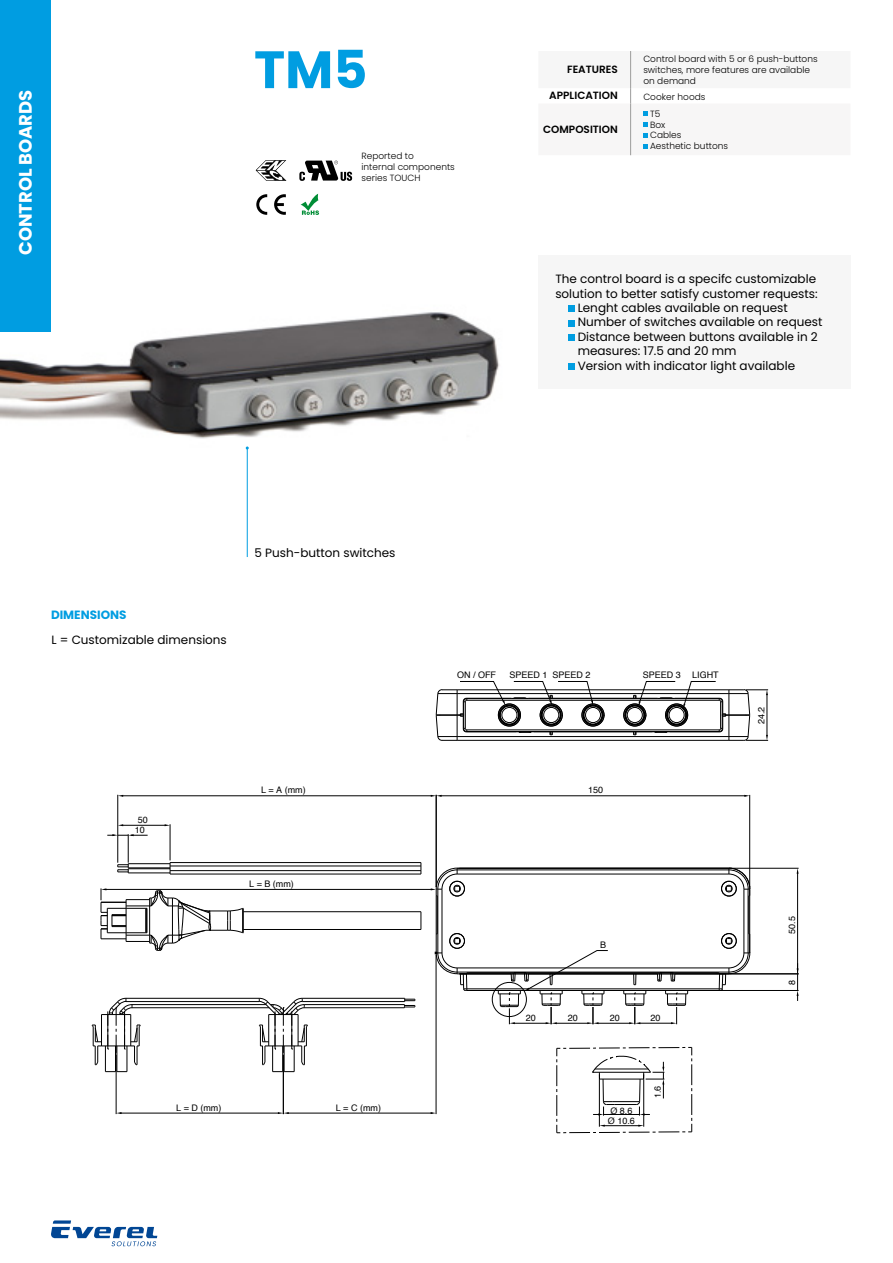
<style>
.page{position:relative;width:893px;height:1263px;background:#fff}
.page>*{position:absolute;margin:0;border:0;box-sizing:border-box;transform-origin:0 0}
.t1{font:700 52.5px "Poppins";color:#009de1}
.t2{font:700 18px "Poppins";color:#fff}
.t3{font:12px "Poppins";color:#000}
.t4{font:700 12px "Poppins";color:#009de1}
.t5{font:600 10.5px "Poppins";color:#000}
.t6{font:300 9px/10.8px "Poppins";color:#000}
.t7{font:9px/9.9px "Helvetica";color:#000;text-align:center}
</style>
<div class="page">
<div style="left:0;top:0;width:51px;height:332px;background:#009de1"></div>
<svg style="left:51px;top:1220px;width:106px;height:26px"></svg>
<img style="left:0;top:312px;width:500px;height:159px">
<div style="left:538px;top:255px;width:312px;height:133px;background:#f6f6f6"></div>
<svg style="left:630px;top:51px;width:18px;height:104px"></svg>
<svg style="left:256px;top:160px;width:30px;height:21px"></svg>
<svg style="left:299px;top:161px;width:53px;height:20px"></svg>
<svg style="left:256px;top:194px;width:11px;height:21px"></svg>
<svg style="left:274px;top:194px;width:12px;height:21px"></svg>
<svg style="left:301px;top:194px;width:18px;height:21px"></svg>
<svg style="left:568px;top:306px;width:6px;height:6px"></svg>
<svg style="left:568px;top:320px;width:6px;height:6px"></svg>
<div style="left:568px;top:334px;width:6px;height:7px;background:#009de1"></div>
<div style="left:568px;top:363px;width:6px;height:7px;background:#009de1"></div>
<hr style="left:247px;top:448px;width:1px;height:109px;background:#009de1">
<svg style="left:420px;top:912px;width:1px;height:17px"></svg>
<hr style="left:243px;top:911px;width:178px;height:1px;background:#000">
<hr style="left:243px;top:929px;width:178px;height:1px;background:#000">
<hr style="left:467px;top:988px;width:252px;height:1px;background:#000">
<hr style="left:467px;top:990px;width:252px;height:1px;background:#000">
<hr style="left:749px;top:889px;width:1px;height:64px;background:#000">
<hr style="left:436px;top:895px;width:1px;height:39px;background:#000">
<hr style="left:748px;top:889px;width:1px;height:64px;background:#000">
<hr style="left:457px;top:972px;width:272px;height:1px;background:#000">
<hr style="left:437px;top:889px;width:1px;height:64px;background:#000">
<hr style="left:457px;top:869px;width:272px;height:1px;background:#000">
<hr style="left:743px;top:889px;width:1px;height:64px;background:#000">
<hr style="left:457px;top:967px;width:272px;height:1px;background:#000">
<hr style="left:442px;top:889px;width:1px;height:64px;background:#000">
<hr style="left:457px;top:873px;width:272px;height:1px;background:#000">
<svg style="left:721px;top:867px;width:30px;height:30px"></svg>
<svg style="left:716px;top:933px;width:35px;height:57px"></svg>
<hr style="left:170px;top:870px;width:251px;height:1px;background:#000">
<hr style="left:170px;top:865px;width:251px;height:1px;background:#000">
<hr style="left:128px;top:868px;width:42px;height:1px;background:#000">
<hr style="left:128px;top:872px;width:42px;height:1px;background:#000">
<hr style="left:128px;top:863px;width:42px;height:1px;background:#000">
<hr style="left:128px;top:867px;width:42px;height:1px;background:#000">
<hr style="left:170px;top:873px;width:251px;height:1px;background:#000">
<hr style="left:170px;top:862px;width:251px;height:1px;background:#000">
<svg style="left:404px;top:998px;width:11px;height:10px"></svg>
<hr style="left:304px;top:1004px;width:100px;height:1px;background:#000">
<hr style="left:304px;top:1007px;width:100px;height:1px;background:#000">
<hr style="left:132px;top:1004px;width:134px;height:1px;background:#000">
<hr style="left:132px;top:1007px;width:137px;height:1px;background:#000">
<hr style="left:302px;top:1001px;width:103px;height:1px;background:#000">
<hr style="left:302px;top:998px;width:103px;height:1px;background:#000">
<hr style="left:126px;top:1001px;width:133px;height:1px;background:#000">
<hr style="left:126px;top:998px;width:133px;height:1px;background:#000">
<hr style="left:552px;top:698px;width:82px;height:1px;background:#000">
<hr style="left:467px;top:731px;width:252px;height:1px;background:#000">
<hr style="left:467px;top:700px;width:252px;height:1px;background:#000">
<hr style="left:467px;top:729px;width:252px;height:1px;background:#000">
<hr style="left:457px;top:736px;width:272px;height:1px;background:#000">
<hr style="left:457px;top:740px;width:272px;height:1px;background:#000">
<hr style="left:457px;top:693px;width:272px;height:1px;background:#000">
<hr style="left:457px;top:689px;width:272px;height:1px;background:#000">
<svg style="left:435px;top:933px;width:34px;height:58px"></svg>
<hr style="left:170px;top:824px;width:1px;height:36px;background:#000">
<hr style="left:118px;top:795px;width:1px;height:68px;background:#000">
<hr style="left:122px;top:825px;width:44px;height:1px;background:#000">
<hr style="left:122px;top:795px;width:310px;height:1px;background:#000">
<hr style="left:471px;top:990px;width:328px;height:1px;background:#000">
<hr style="left:459px;top:973px;width:340px;height:1px;background:#000">
<hr style="left:459px;top:868px;width:340px;height:1px;background:#000">
<hr style="left:436px;top:795px;width:1px;height:92px;background:#000">
<hr style="left:749px;top:795px;width:1px;height:92px;background:#000">
<hr style="left:116px;top:1055px;width:1px;height:59px;background:#000">
<hr style="left:283px;top:1055px;width:1px;height:59px;background:#000">
<hr style="left:436px;top:955px;width:1px;height:159px;background:#000">
<hr style="left:104px;top:889px;width:328px;height:1px;background:#000">
<hr style="left:797px;top:873px;width:1px;height:101px;background:#000">
<hr style="left:440px;top:795px;width:306px;height:1px;background:#000">
<hr style="left:120px;top:1113px;width:159px;height:1px;background:#000">
<hr style="left:287px;top:1113px;width:145px;height:1px;background:#000">
<div style="left:492px;top:982px;width:35px;height:35px;border:1px solid #000;border-radius:50%"></div>
<hr style="left:597px;top:1023px;width:33px;height:1px;background:#000">
<svg style="left:258px;top:997px;width:51px;height:75px"></svg>
<svg style="left:91px;top:997px;width:50px;height:75px"></svg>
<svg style="left:435px;top:681px;width:170px;height:60px"></svg>
<svg style="left:623px;top:681px;width:145px;height:60px"></svg>
<svg style="left:107px;top:834px;width:41px;height:39px"></svg>
<svg style="left:431px;top:795px;width:11px;height:2px"></svg>
<svg style="left:101px;top:888px;width:143px;height:63px"></svg>
<svg style="left:431px;top:867px;width:34px;height:30px"></svg>
<svg style="left:116px;top:1112px;width:6px;height:2px"></svg>
<svg style="left:278px;top:1112px;width:11px;height:2px"></svg>
<svg style="left:556px;top:1047px;width:136px;height:86px"></svg>
<svg style="left:623px;top:971px;width:65px;height:53px"></svg>
<svg style="left:498px;top:950px;width:110px;height:74px"></svg>
<svg style="left:797px;top:972px;width:1px;height:29px"></svg>
<h2 class="t2" style="left:15px;top:255px;width:167px;rotate:-90deg">CONTROL BOARDS</h2>
<h1 class="t1" style="left:254px;top:39px;width:115px">TM5</h1>
<p class="t6" style="left:362px;top:151px;width:95px">Reported to<br>internal components series TOUCH</p>
<p class="t5" style="left:567px;top:63px;width:52px">FEATURES</p>
<p class="t6" style="left:643px;top:55px;width:176px">Control board with 5 or 6 push-buttons switches, more features are available on demand</p>
<p class="t5" style="left:549px;top:89px;width:70px">APPLICATION</p>
<p class="t6" style="left:643px;top:92px;width:64px">Cooker hoods</p>
<p class="t5" style="left:543px;top:123px;width:76px">COMPOSITION</p>
<p class="t6" style="left:650px;top:109px;width:80px">T5<br>Box<br>Cables<br>Aesthetic buttons</p>
<p class="t3" style="left:555px;top:274px;width:262px">The control board is a specifc customizable</p>
<p class="t3" style="left:555px;top:288px;width:264px">solution to better satisfy customer requests:</p>
<p class="t3" style="left:578px;top:303px;width:212px">Lenght cables available on request</p>
<p class="t3" style="left:578px;top:317px;width:246px">Number of switches available on request</p>
<p class="t3" style="left:578px;top:332px;width:242px">Distance between buttons available in 2</p>
<p class="t3" style="left:578px;top:346px;width:160px">measures: 17.5 and 20 mm</p>
<p class="t3" style="left:578px;top:360px;width:219px">Version with indicator light available</p>
<p class="t4" style="left:51px;top:607px;width:77px">DIMENSIONS</p>
<p class="t3" style="left:51px;top:635px;width:177px">L = Customizable dimensions</p>
<p class="t3" style="left:254px;top:548px;width:143px">5 Push-button switches</p>
<p class="t7" style="left:135px;top:815px;width:14px">50<br>10</p>
<p class="t7" style="left:261px;top:786px;width:46px">L = A (mm)</p>
<p class="t7" style="left:249px;top:879px;width:46px">L = B (mm)</p>
<p class="t7" style="left:176px;top:1103px;width:47px">L = D (mm)</p>
<p class="t7" style="left:336px;top:1103px;width:47px">L = C (mm)</p>
<p class="t7" style="left:457px;top:671px;width:41px">ON / OFF</p>
<p class="t7" style="left:509px;top:671px;width:83px">SPEED 1 SPEED 2</p>
<p class="t7" style="left:643px;top:671px;width:40px">SPEED 3</p>
<p class="t7" style="left:692px;top:671px;width:28px">LIGHT</p>
<p class="t7" style="left:588px;top:785px;width:17px">150</p>
<p class="t7" style="left:757px;top:724px;width:19px;rotate:-90deg">24.2</p>
<p class="t7" style="left:600px;top:940px;width:8px">B</p>
<p class="t7" style="left:526px;top:1013px;width:12px">20</p>
<p class="t7" style="left:568px;top:1013px;width:12px">20</p>
<p class="t7" style="left:610px;top:1013px;width:12px">20</p>
<p class="t7" style="left:650px;top:1013px;width:12px">20</p>
<p class="t7" style="left:608px;top:1106px;width:29px;text-align:left">Ø 8.6<br>Ø 10.6</p>
<p class="t7" style="left:654px;top:1098px;width:14px;rotate:-90deg">1.6</p>
<p class="t7" style="left:788px;top:933px;width:19px;rotate:-90deg">50.5</p>
<p class="t7" style="left:788px;top:985px;width:7px;rotate:-90deg">8</p>
</div>
